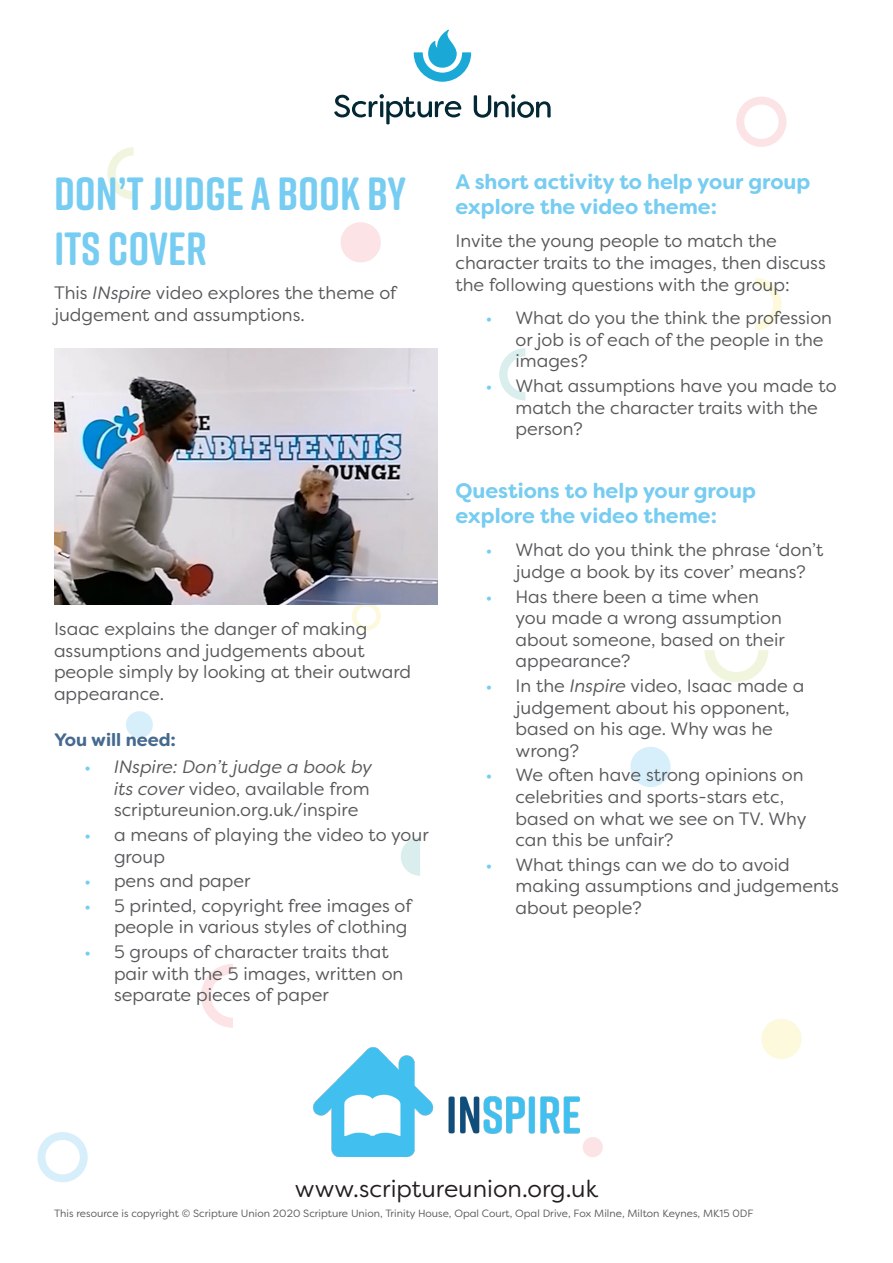
<style>
.page{position:relative;width:893px;height:1263px;background:#fff}
.page>*{position:absolute;margin:0;border:0;box-sizing:border-box;transform-origin:0 0}
.Inspire_Title{font:700 46.5px/55.8px "Rift Soft";color:#76ccf1}
.t1{font:24px "Filson Soft";color:#231f20}
.Activity_Title{font:700 21px/25.2px "Filson Soft";color:#76ccf1}
.Activity_Text{font:18px/21.6px "Filson Soft";color:#57585a}
.Subhead{font:700 18px "Filson Soft";color:#45698f}
.t2{font:10.5px "Filson Soft";color:#57585a}
.s1{font-style:italic}
.s2{color:#76ccf1}
</style>
<div class="page">
<svg style="left:704px;top:650px;width:64px;height:32px"></svg>
<svg style="left:126px;top:711px;width:27px;height:27px"></svg>
<svg style="left:630px;top:747px;width:41px;height:40px"></svg>
<svg style="left:755px;top:278px;width:26px;height:52px"></svg>
<svg style="left:761px;top:1019px;width:41px;height:40px"></svg>
<svg style="left:341px;top:222px;width:40px;height:40px"></svg>
<svg style="left:201px;top:964px;width:32px;height:64px"></svg>
<svg style="left:499px;top:348px;width:26px;height:52px"></svg>
<svg style="left:107px;top:147px;width:27px;height:53px"></svg>
<svg style="left:350px;top:604px;width:32px;height:27px"></svg>
<svg style="left:401px;top:837px;width:19px;height:39px"></svg>
<svg style="left:736px;top:97px;width:51px;height:50px"></svg>
<svg style="left:37px;top:1132px;width:51px;height:50px"></svg>
<svg style="left:583px;top:1137px;width:20px;height:20px"></svg>
<svg style="left:334px;top:94px;width:127px;height:30px"></svg>
<svg style="left:474px;top:94px;width:77px;height:24px"></svg>
<svg style="left:414px;top:30px;width:57px;height:52px"></svg>
<img style="left:313px;top:1048px;width:267px;height:109px">
<img style="left:55px;top:348px;width:382px;height:256px">
<p class="Inspire_Title" style="left:54px;top:165px;width:354px">DON’T JUDGE A BOOK BY<br>ITS COVER</p>
<p class="Activity_Text" style="left:54px;top:282px;width:344px">This <span class="s1">INspire</span> video explores the theme of judgement and assumptions.</p>
<p class="Activity_Text" style="left:54px;top:618px;width:359px">Isaac explains the danger of making assumptions and judgements about people simply by looking at their outward appearance.</p>
<p class="Subhead" style="left:54px;top:728px;width:124px">You will need:</p>
<p class="Activity_Text" style="left:114px;top:756px;width:260px;text-indent:-30px"><span class="s2">•</span> <span class="s1">INspire: Don’t judge a book by its cover</span> video, available from scriptureunion.org.uk/inspire</p>
<p class="Activity_Text" style="left:114px;top:824px;width:316px;text-indent:-30px"><span class="s2">•</span> a means of playing the video to your group</p>
<p class="Activity_Text" style="left:84px;top:870px;width:168px"><span class="s2">•</span> pens and paper</p>
<p class="Activity_Text" style="left:84px;top:894px;width:329px;text-align:right"><span class="s2">•</span> 5 printed, copyright free images of people in various styles of clothing</p>
<p class="Activity_Text" style="left:114px;top:941px;width:291px;text-indent:-30px"><span class="s2">•</span> 5 groups of character traits that pair with the 5 images, written on separate pieces of paper</p>
<p class="Activity_Title" style="left:455px;top:169px;width:356px">A short activity to help your group explore the video theme:</p>
<p class="Activity_Text" style="left:455px;top:230px;width:372px">Invite the young people to match the character traits to the images, then discuss the following questions with the group:</p>
<p class="Activity_Text" style="left:515px;top:307px;width:318px;text-indent:-30px"><span class="s2">•</span> What do you the think the profession or job is of each of the people in the images?</p>
<p class="Activity_Text" style="left:515px;top:375px;width:323px;text-indent:-30px"><span class="s2">•</span> What assumptions have you made to match the character traits with the person?</p>
<p class="Activity_Title" style="left:455px;top:478px;width:302px">Questions to help your group explore the video theme:</p>
<p class="Activity_Text" style="left:515px;top:539px;width:309px;text-indent:-30px"><span class="s2">•</span> What do you think the phrase ‘don’t judge a book by its cover’ means?</p>
<p class="Activity_Text" style="left:515px;top:585px;width:271px;text-indent:-30px"><span class="s2">•</span> Has there been a time when you made a wrong assumption about someone, based on their appearance?</p>
<p class="Activity_Text" style="left:515px;top:675px;width:290px;text-indent:-30px"><span class="s2">•</span> In the <span class="s1">Inspire</span> video, Isaac made a judgement about his opponent, based on his age. Why was he wrong?</p>
<p class="Activity_Text" style="left:515px;top:764px;width:292px;text-indent:-30px"><span class="s2">•</span> We often have strong opinions on celebrities and sports-stars etc, based on what we see on TV. Why can this be unfair?</p>
<p class="Activity_Text" style="left:515px;top:854px;width:325px;text-indent:-30px"><span class="s2">•</span> What things can we do to avoid making assumptions and judgements about people?</p>
<h2 class="t1" style="left:295px;top:1174px;width:305px">www.scriptureunion.org.uk</h2>
<p class="t2" style="left:54px;top:1206px;width:701px">This resource is copyright © Scripture Union 2020 Scripture Union, Trinity House, Opal Court, Opal Drive, Fox Milne, Milton Keynes, MK15 0DF</p>
</div>
